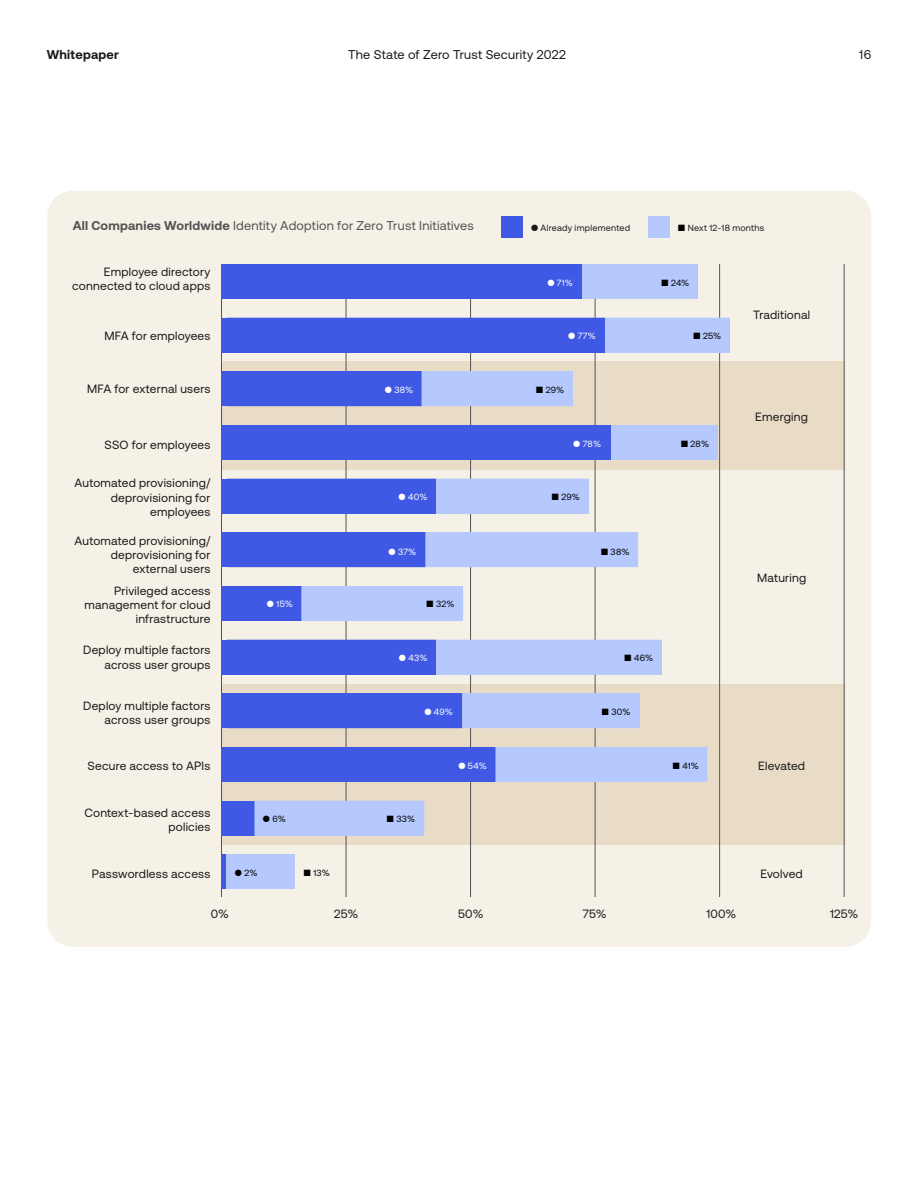
<style>
.page{position:relative;width:918px;height:1188px;background:#fff}
.page>*{position:absolute;margin:0;border:0;box-sizing:border-box;transform-origin:0 0}
.t1{font:12.75px "Aeonik";letter-spacing:.02em;color:#535353}
.t2{font:12.75px "Aeonik";letter-spacing:.02em;color:#191919}
.t3{font:700 12.75px "Aeonik";letter-spacing:.02em;color:#191919}
.t4{font:12px/14.4px "Aeonik";letter-spacing:.02em;color:#191919;text-align:right}
.t5{font:9px "Aeonik";letter-spacing:.03em;color:#000}
.t6{font:9px "Aeonik";letter-spacing:.035em;color:#fff}
.t7{font:9px "Aeonik";letter-spacing:.03em;color:#191919}
.s1{font-weight:700}
.s2{color:#000}
</style>
<div class="page">
<div style="left:47px;top:191px;width:824px;height:756px;background:#f6f1e7;border-radius:26px"></div>
<div style="left:221px;top:361px;width:623px;height:109px;background:#e8dcc7"></div>
<div style="left:221px;top:685px;width:623px;height:160px;background:#e8dcc7"></div>
<hr style="left:221px;top:264px;width:1px;height:633px;background:#535353">
<hr style="left:844px;top:264px;width:1px;height:633px;background:#535353">
<hr style="left:719px;top:264px;width:1px;height:633px;background:#535353">
<hr style="left:595px;top:264px;width:1px;height:633px;background:#535353">
<hr style="left:470px;top:264px;width:1px;height:633px;background:#535353">
<hr style="left:346px;top:264px;width:1px;height:633px;background:#535353">
<div style="left:221px;top:371px;width:201px;height:35px;background:#3f59e4"></div>
<div style="left:221px;top:479px;width:215px;height:35px;background:#3f59e4"></div>
<div style="left:221px;top:532px;width:205px;height:35px;background:#3f59e4"></div>
<div style="left:221px;top:586px;width:80px;height:35px;background:#3f59e4"></div>
<div style="left:221px;top:640px;width:215px;height:35px;background:#3f59e4"></div>
<div style="left:221px;top:693px;width:241px;height:35px;background:#3f59e4"></div>
<div style="left:221px;top:747px;width:275px;height:35px;background:#3f59e4"></div>
<div style="left:221px;top:801px;width:33px;height:35px;background:#3f59e4"></div>
<div style="left:221px;top:854px;width:5px;height:35px;background:#3f59e4"></div>
<div style="left:227px;top:854px;width:68px;height:35px;background:#b6c9ff"></div>
<svg style="left:227px;top:264px;width:471px;height:35px;background:#5c74ea"></svg>
<svg style="left:227px;top:318px;width:503px;height:35px;background:#5c74ea"></svg>
<div style="left:436px;top:479px;width:152px;height:35px;background:#b6c9ff"></div>
<div style="left:425px;top:532px;width:213px;height:35px;background:#b6c9ff"></div>
<div style="left:301px;top:586px;width:162px;height:35px;background:#b6c9ff"></div>
<div style="left:436px;top:640px;width:226px;height:35px;background:#b6c9ff"></div>
<div style="left:462px;top:693px;width:177px;height:35px;background:#b6c9ff"></div>
<div style="left:495px;top:747px;width:212px;height:35px;background:#b6c9ff"></div>
<div style="left:254px;top:801px;width:170px;height:35px;background:#b6c9ff"></div>
<div style="left:421px;top:371px;width:151px;height:35px;background:#b6c9ff"></div>
<div style="left:227px;top:425px;width:384px;height:35px;background:#3f59e4"></div>
<div style="left:611px;top:425px;width:107px;height:35px;background:#b6c9ff"></div>
<div style="left:501px;top:216px;width:22px;height:22px;background:#3f59e4"></div>
<div style="left:648px;top:216px;width:22px;height:22px;background:#b6c9ff"></div>
<p class="t3" style="left:47px;top:47px;width:74px">Whitepaper</p>
<p class="t2" style="left:348px;top:48px;width:219px">The State of Zero Trust Security 2022</p>
<p class="t2" style="left:859px;top:48px;width:13px">16</p>
<p class="t1" style="left:73px;top:218px;width:403px"><span class="s1">All Companies Worldwide</span> Identity Adoption for Zero Trust Initiatives</p>
<p class="t4" style="left:72px;top:265px;width:140px">Employee directory connected to cloud apps</p>
<p class="t4" style="left:104px;top:329px;width:108px">MFA for employees</p>
<p class="t4" style="left:87px;top:382px;width:125px">MFA for external users</p>
<p class="t4" style="left:105px;top:437px;width:107px">SSO for employees</p>
<p class="t4" style="left:74px;top:476px;width:138px">Automated provisioning/ deprovisioning for employees</p>
<p class="t4" style="left:74px;top:533px;width:138px">Automated provisioning/ deprovisioning for external users</p>
<p class="t4" style="left:84px;top:583px;width:128px">Privileged access management for cloud infrastructure</p>
<p class="t4" style="left:83px;top:643px;width:129px">Deploy multiple factors across user groups</p>
<p class="t4" style="left:83px;top:698px;width:129px">Deploy multiple factors across user groups</p>
<p class="t4" style="left:88px;top:758px;width:124px">Secure access to APIs</p>
<p class="t4" style="left:84px;top:805px;width:128px">Context-based access policies</p>
<p class="t4" style="left:92px;top:866px;width:120px">Passwordless access</p>
<p class="t6" style="left:267px;top:599px;width:27px">● 15%</p>
<p class="t5" style="left:263px;top:814px;width:25px">● 6%</p>
<p class="t5" style="left:235px;top:868px;width:24px">● 2%</p>
<p class="t5" style="left:304px;top:868px;width:28px">■ 13%</p>
<p class="t6" style="left:385px;top:385px;width:30px">● 38%</p>
<p class="t6" style="left:399px;top:492px;width:30px">● 40%</p>
<p class="t6" style="left:389px;top:547px;width:29px">● 37%</p>
<p class="t5" style="left:426px;top:599px;width:30px">■ 32%</p>
<p class="t6" style="left:399px;top:653px;width:30px">● 43%</p>
<p class="t6" style="left:424px;top:707px;width:30px">● 49%</p>
<p class="t5" style="left:386px;top:814px;width:30px">■ 33%</p>
<p class="t6" style="left:458px;top:761px;width:30px">● 54%</p>
<p class="t7" style="left:531px;top:223px;width:101px">● Already implemented</p>
<p class="t7" style="left:678px;top:223px;width:88px"><span class="s2">■</span> Next 12-18 months</p>
<p class="t6" style="left:547px;top:278px;width:27px">● 71%</p>
<p class="t6" style="left:568px;top:331px;width:29px">● 77%</p>
<p class="t5" style="left:536px;top:385px;width:30px">■ 29%</p>
<p class="t6" style="left:573px;top:439px;width:29px">● 78%</p>
<p class="t5" style="left:552px;top:492px;width:30px">■ 29%</p>
<p class="t5" style="left:601px;top:547px;width:30px">■ 38%</p>
<p class="t5" style="left:661px;top:278px;width:30px">■ 24%</p>
<p class="t5" style="left:693px;top:331px;width:30px">■ 25%</p>
<p class="t5" style="left:681px;top:439px;width:30px">■ 28%</p>
<p class="t5" style="left:624px;top:653px;width:31px">■ 46%</p>
<p class="t5" style="left:602px;top:707px;width:31px">■ 30%</p>
<p class="t5" style="left:672px;top:761px;width:28px">■ 41%</p>
<p class="t4" style="left:753px;top:308px;width:59px">Traditional</p>
<p class="t4" style="left:755px;top:410px;width:54px">Emerging</p>
<p class="t4" style="left:757px;top:571px;width:51px">Maturing</p>
<p class="t4" style="left:758px;top:759px;width:48px">Elevated</p>
<p class="t4" style="left:761px;top:866px;width:44px">Evolved</p>
<p class="t4" style="left:211px;top:907px;width:20px">0%</p>
<p class="t4" style="left:830px;top:907px;width:30px">125%</p>
<p class="t4" style="left:334px;top:907px;width:26px">25%</p>
<p class="t4" style="left:458px;top:907px;width:27px">50%</p>
<p class="t4" style="left:583px;top:907px;width:25px">75%</p>
<p class="t4" style="left:706px;top:907px;width:32px">100%</p>
</div>
